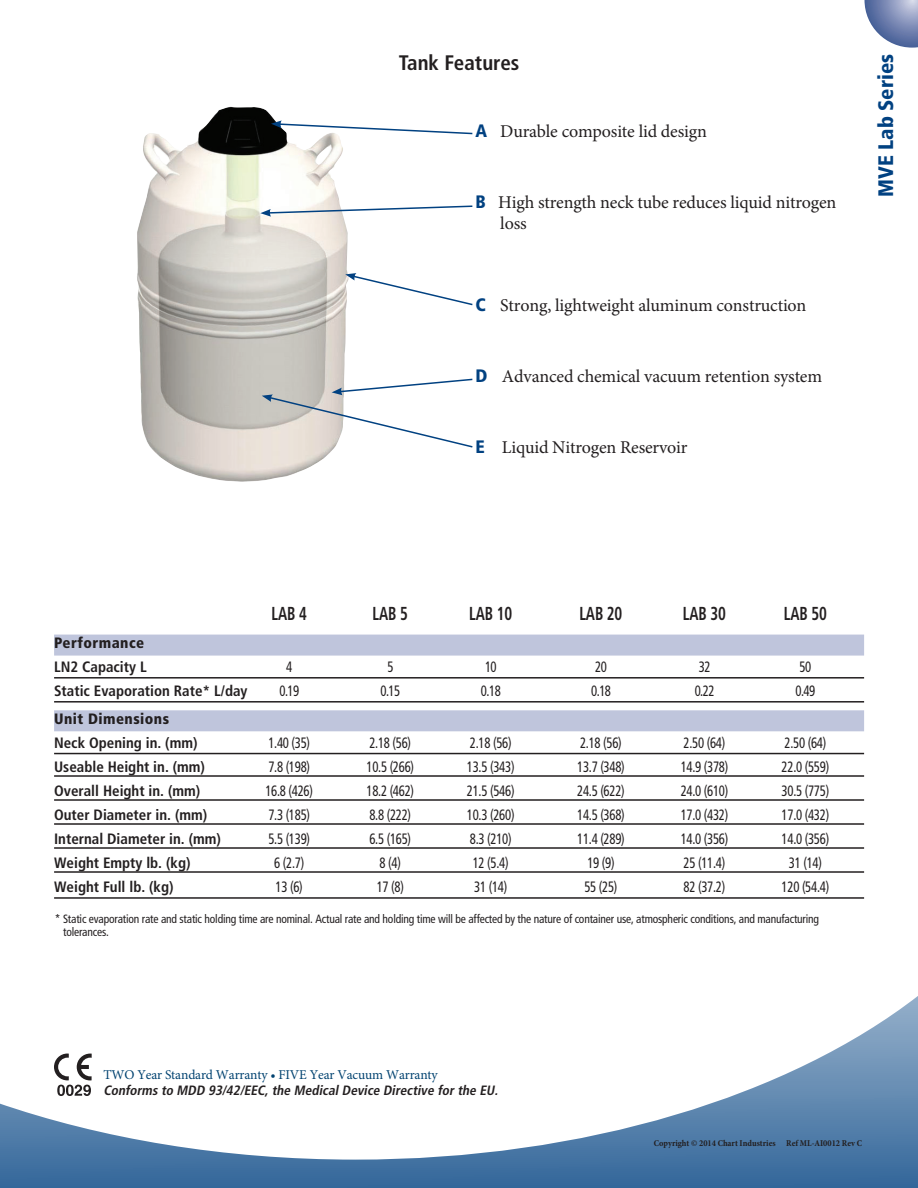
<style>
.page{position:relative;width:918px;height:1188px;background:#fff}
.page>*{position:absolute;margin:0;border:0;box-sizing:border-box;transform-origin:0 0}
.t1{font:900 condensed 21px "Frutiger";color:#014181}
.t2{font:700 condensed 21px "Frutiger";color:#231f20}
.t3{font:700 condensed 18.75px "Frutiger";letter-spacing:-.01em;color:#231f20;scale:.8 1}
.t4{font:18px/21px "Minion Pro";letter-spacing:-.01em;color:#231f20}
.t5{font:condensed 15px "Frutiger";letter-spacing:-.02em;color:#231f20;scale:.85 1}
.t6{font:700 condensed 15px "Frutiger";color:#231f20}
.t7{font:900 condensed 15px "Frutiger";letter-spacing:.03em;color:#231f20}
.t8{font:italic 700 condensed 13.5px "Frutiger";color:#231f20}
.t9{font:13.5px "Minion Pro";letter-spacing:-.01em;color:#004270}
.t10{font:condensed 12px/13.5px "Frutiger";letter-spacing:-.015em;color:#231f20;scale:.96 1}
.t11{font:700 condensed 9px "Minion Pro";color:#231f20}
.s1{font-family:"Frutiger";font-weight:900;font-stretch:condensed;color:#014181}
</style>
<div class="page">
<svg style="left:0;top:996px;width:918px;height:192px"></svg>
<svg style="left:865px;top:0;width:53px;height:48px"></svg>
<img style="left:137px;top:107px;width:211px;height:375px">
<div style="left:54px;top:635px;width:810px;height:21px;background:#bfc5dc"></div>
<hr style="left:54px;top:677px;width:810px;height:2px;background:#231f20">
<hr style="left:54px;top:701px;width:810px;height:2px;background:#231f20">
<div style="left:54px;top:710px;width:810px;height:21px;background:#bfc5dc"></div>
<hr style="left:54px;top:753px;width:810px;height:1px;background:#231f20">
<hr style="left:54px;top:775px;width:810px;height:2px;background:#231f20">
<hr style="left:54px;top:799px;width:810px;height:2px;background:#231f20">
<hr style="left:54px;top:823px;width:810px;height:2px;background:#231f20">
<hr style="left:54px;top:847px;width:810px;height:2px;background:#231f20">
<hr style="left:54px;top:871px;width:810px;height:2px;background:#231f20">
<hr style="left:54px;top:897px;width:810px;height:2px;background:#231f20">
<svg style="left:271px;top:120px;width:202px;height:15px"></svg>
<svg style="left:260px;top:205px;width:213px;height:12px"></svg>
<svg style="left:345px;top:273px;width:128px;height:33px"></svg>
<svg style="left:262px;top:378px;width:211px;height:71px"></svg>
<svg style="left:54px;top:1054px;width:38px;height:42px"></svg>
<h1 class="t2" style="left:399px;top:50px;width:122px">Tank Features</h1>
<p class="t4" style="left:476px;top:121px;width:233px"><span class="s1">A</span> Durable composite lid design</p>
<p class="t4" style="left:500px;top:191px;width:338px;text-indent:-25px"><span class="s1">B</span> High strength neck tube reduces liquid nitrogen loss</p>
<p class="t4" style="left:476px;top:295px;width:332px"><span class="s1">C</span> Strong, lightweight aluminum construction</p>
<p class="t4" style="left:476px;top:366px;width:348px"><span class="s1">D</span> Advanced chemical vacuum retention system</p>
<p class="t4" style="left:476px;top:437px;width:213px"><span class="s1">E</span> Liquid Nitrogen Reservoir</p>
<h1 class="t1" style="left:873px;top:197px;width:144px;rotate:-90deg">MVE Lab Series</h1>
<p class="t3" style="left:272px;top:603px;width:46px">LAB 4</p>
<p class="t3" style="left:373px;top:603px;width:46px">LAB 5</p>
<p class="t3" style="left:469px;top:603px;width:55px">LAB 10</p>
<p class="t3" style="left:579px;top:603px;width:55px">LAB 20</p>
<p class="t3" style="left:683px;top:603px;width:55px">LAB 30</p>
<p class="t3" style="left:784px;top:603px;width:55px">LAB 50</p>
<p class="t7" style="left:54px;top:634px;width:92px">Performance</p>
<p class="t6" style="left:54px;top:658px;width:94px">LN2 Capacity L</p>
<p class="t5" style="left:286px;top:658px;width:9px">4</p>
<p class="t5" style="left:387px;top:658px;width:9px">5</p>
<p class="t5" style="left:485px;top:658px;width:15px">10</p>
<p class="t5" style="left:595px;top:658px;width:15px">20</p>
<p class="t5" style="left:699px;top:658px;width:15px">32</p>
<p class="t5" style="left:800px;top:658px;width:15px">50</p>
<p class="t6" style="left:54px;top:682px;width:195px">Static Evaporation Rate* L/day</p>
<p class="t5" style="left:279px;top:682px;width:25px">0.19</p>
<p class="t5" style="left:380px;top:682px;width:25px">0.15</p>
<p class="t5" style="left:481px;top:682px;width:25px">0.18</p>
<p class="t5" style="left:591px;top:682px;width:25px">0.18</p>
<p class="t5" style="left:695px;top:682px;width:25px">0.22</p>
<p class="t5" style="left:796px;top:682px;width:25px">0.49</p>
<p class="t7" style="left:54px;top:710px;width:116px">Unit Dimensions</p>
<p class="t6" style="left:54px;top:734px;width:145px">Neck Opening in. (mm)</p>
<p class="t5" style="left:268px;top:734px;width:51px">1.40 (35)</p>
<p class="t5" style="left:369px;top:734px;width:51px">2.18 (56)</p>
<p class="t5" style="left:470px;top:734px;width:51px">2.18 (56)</p>
<p class="t5" style="left:580px;top:734px;width:51px">2.18 (56)</p>
<p class="t5" style="left:684px;top:734px;width:51px">2.50 (64)</p>
<p class="t5" style="left:785px;top:734px;width:51px">2.50 (64)</p>
<p class="t6" style="left:54px;top:758px;width:152px">Useable Height in. (mm)</p>
<p class="t5" style="left:268px;top:758px;width:51px">7.8 (198)</p>
<p class="t5" style="left:366px;top:758px;width:58px">10.5 (266)</p>
<p class="t5" style="left:467px;top:758px;width:58px">13.5 (343)</p>
<p class="t5" style="left:577px;top:758px;width:58px">13.7 (348)</p>
<p class="t5" style="left:681px;top:758px;width:58px">14.9 (378)</p>
<p class="t5" style="left:782px;top:758px;width:58px">22.0 (559)</p>
<p class="t6" style="left:54px;top:782px;width:148px">Overall Height in. (mm)</p>
<p class="t5" style="left:265px;top:782px;width:58px">16.8 (426)</p>
<p class="t5" style="left:366px;top:782px;width:58px">18.2 (462)</p>
<p class="t5" style="left:467px;top:782px;width:58px">21.5 (546)</p>
<p class="t5" style="left:577px;top:782px;width:58px">24.5 (622)</p>
<p class="t5" style="left:681px;top:782px;width:58px">24.0 (610)</p>
<p class="t5" style="left:782px;top:782px;width:58px">30.5 (775)</p>
<p class="t6" style="left:54px;top:806px;width:155px">Outer Diameter in. (mm)</p>
<p class="t5" style="left:268px;top:806px;width:51px">7.3 (185)</p>
<p class="t5" style="left:369px;top:806px;width:51px">8.8 (222)</p>
<p class="t5" style="left:467px;top:806px;width:58px">10.3 (260)</p>
<p class="t5" style="left:577px;top:806px;width:58px">14.5 (368)</p>
<p class="t5" style="left:681px;top:806px;width:58px">17.0 (432)</p>
<p class="t5" style="left:782px;top:806px;width:58px">17.0 (432)</p>
<p class="t6" style="left:54px;top:830px;width:168px">Internal Diameter in. (mm)</p>
<p class="t5" style="left:268px;top:830px;width:51px">5.5 (139)</p>
<p class="t5" style="left:369px;top:830px;width:51px">6.5 (165)</p>
<p class="t5" style="left:470px;top:830px;width:51px">8.3 (210)</p>
<p class="t5" style="left:577px;top:830px;width:58px">11.4 (289)</p>
<p class="t5" style="left:681px;top:830px;width:58px">14.0 (356)</p>
<p class="t5" style="left:782px;top:830px;width:58px">14.0 (356)</p>
<p class="t6" style="left:54px;top:854px;width:138px">Weight Empty lb. (kg)</p>
<p class="t5" style="left:274px;top:854px;width:37px">6 (2.7)</p>
<p class="t5" style="left:380px;top:854px;width:27px">8 (4)</p>
<p class="t5" style="left:473px;top:854px;width:44px">12 (5.4)</p>
<p class="t5" style="left:587px;top:854px;width:34px">19 (9)</p>
<p class="t5" style="left:684px;top:854px;width:51px">25 (11.4)</p>
<p class="t5" style="left:789px;top:854px;width:40px">31 (14)</p>
<p class="t6" style="left:54px;top:878px;width:121px">Weight Full lb. (kg)</p>
<p class="t5" style="left:276px;top:878px;width:34px">13 (6)</p>
<p class="t5" style="left:377px;top:878px;width:34px">17 (8)</p>
<p class="t5" style="left:474px;top:878px;width:40px">31 (14)</p>
<p class="t5" style="left:584px;top:878px;width:40px">55 (25)</p>
<p class="t5" style="left:684px;top:878px;width:51px">82 (37.2)</p>
<p class="t5" style="left:782px;top:878px;width:58px">120 (54.4)</p>
<p class="t10" style="left:63px;top:912px;width:789px;text-indent:-8px">* Static evaporation rate and static holding time are nominal. Actual rate and holding time will be affected by the nature of container use, atmospheric conditions, and manufacturing tolerances.</p>
<p class="t9" style="left:103px;top:1065px;width:336px">TWO Year Standard Warranty • FIVE Year Vacuum Warranty</p>
<p class="t8" style="left:103px;top:1082px;width:399px">Conforms to MDD 93/42/EEC,the MedicalDevice Directive forthe EU.</p>
<p class="t11" style="left:654px;top:1137px;width:210px">Copyright © 2014 Chart Industries Ref ML-AI0012 Rev C</p>
</div>
